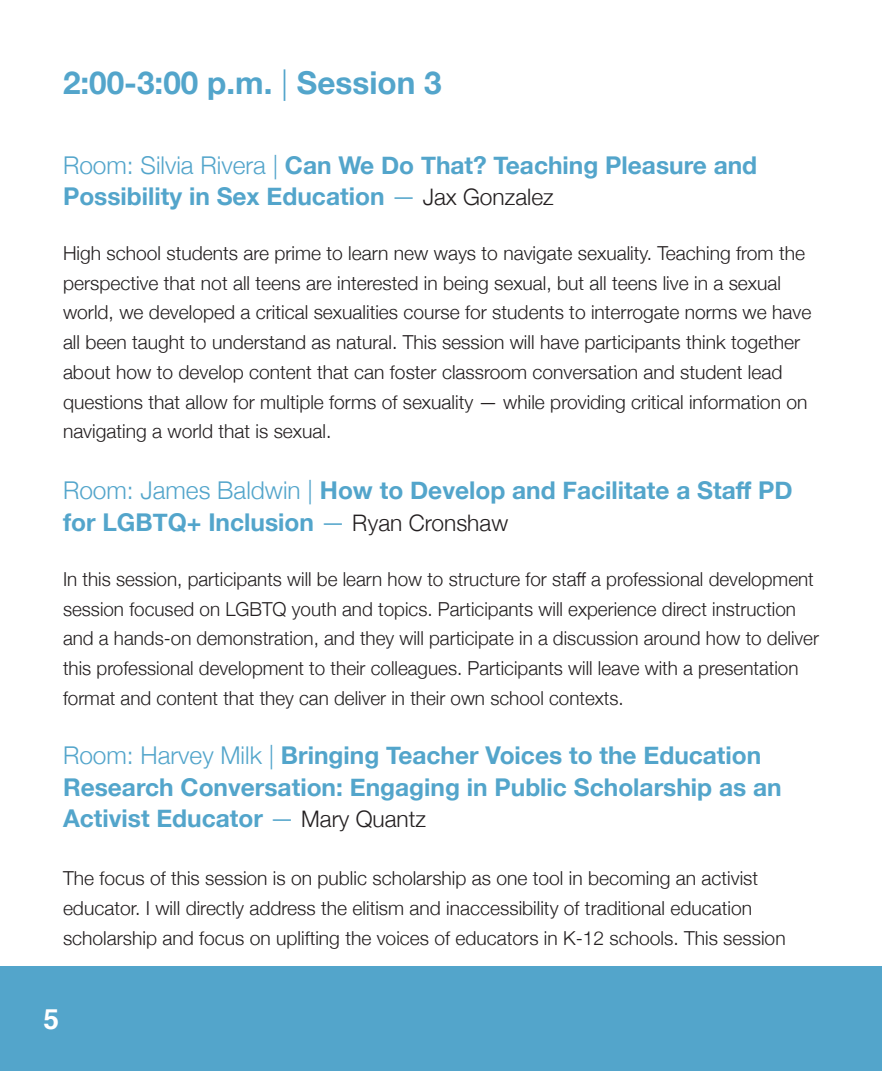
<style>
.page{position:relative;width:882px;height:1071px;background:#fff}
.page>*{position:absolute;margin:0;border:0;box-sizing:border-box;transform-origin:0 0}
.t1{font:700 31.5px "Helvetica Neue";color:#53a5cb}
.t2{font:700 28px "Helvetica";color:#fff}
.t3{font:700 24.5px/31.5px "Helvetica Neue";color:#53a5cb}
.t4{font:300 19.25px/29.8px "Helvetica Neue";color:#231f20}
.s1{font-weight:300}
.s2{font-weight:300;font-size:22.75px;color:#231f20}
</style>
<div class="page">
<div style="left:0;top:966px;width:882px;height:105px;background:#53a5cb"></div>
<p class="t1" style="left:63px;top:58px;width:380px">2:00-3:00 p.m. <span class="s1">|</span> Session 3</p>
<p class="t3" style="left:63px;top:150px;width:696px"><span class="s1">Room: Silvia Rivera |</span> Can We Do That? Teaching Pleasure and<br>Possibility in Sex Education <span class="s1">—</span> <span class="s2">Jax Gonzalez</span></p>
<p class="t4" style="left:63px;top:237px;width:750px">High school students are prime to learn new ways to navigate sexuality. Teaching from the perspective that not all teens are interested in being sexual, but all teens live in a sexual world, we developed a critical sexualities course for students to interrogate norms we have all been taught to understand as natural. This session will have participants think together about how to develop content that can foster classroom conversation and student lead questions that allow for multiple forms of sexuality — while providing critical information on navigating a world that is sexual.</p>
<p class="t3" style="left:63px;top:476px;width:731px"><span class="s1">Room: James Baldwin |</span> How to Develop and Facilitate a Staff PD for LGBTQ+ Inclusion <span class="s1">—</span> <span class="s2">Ryan Cronshaw</span></p>
<p class="t4" style="left:63px;top:563px;width:758px">In this session, participants will be learn how to structure for staff a professional development session focused on LGBTQ youth and topics. Participants will experience direct instruction and a hands-on demonstration, and they will participate in a discussion around how to deliver this professional development to their colleagues. Participants will leave with a presentation format and content that they can deliver in their own school contexts.</p>
<p class="t3" style="left:63px;top:740px;width:720px"><span class="s1">Room: Harvey Milk |</span> Bringing Teacher Voices to the Education<br>Research Conversation: Engaging in Public Scholarship as an<br>Activist Educator <span class="s1">—</span> <span class="s2">Mary Quantz</span></p>
<p class="t4" style="left:63px;top:862px;width:724px">The focus of this session is on public scholarship as one tool in becoming an activist educator. I will directly address the elitism and inaccessibility of traditional education scholarship and focus on uplifting the voices of educators in K-12 schools. This session</p>
<p class="t2" style="left:44px;top:997px;width:17px">5</p>
</div>
